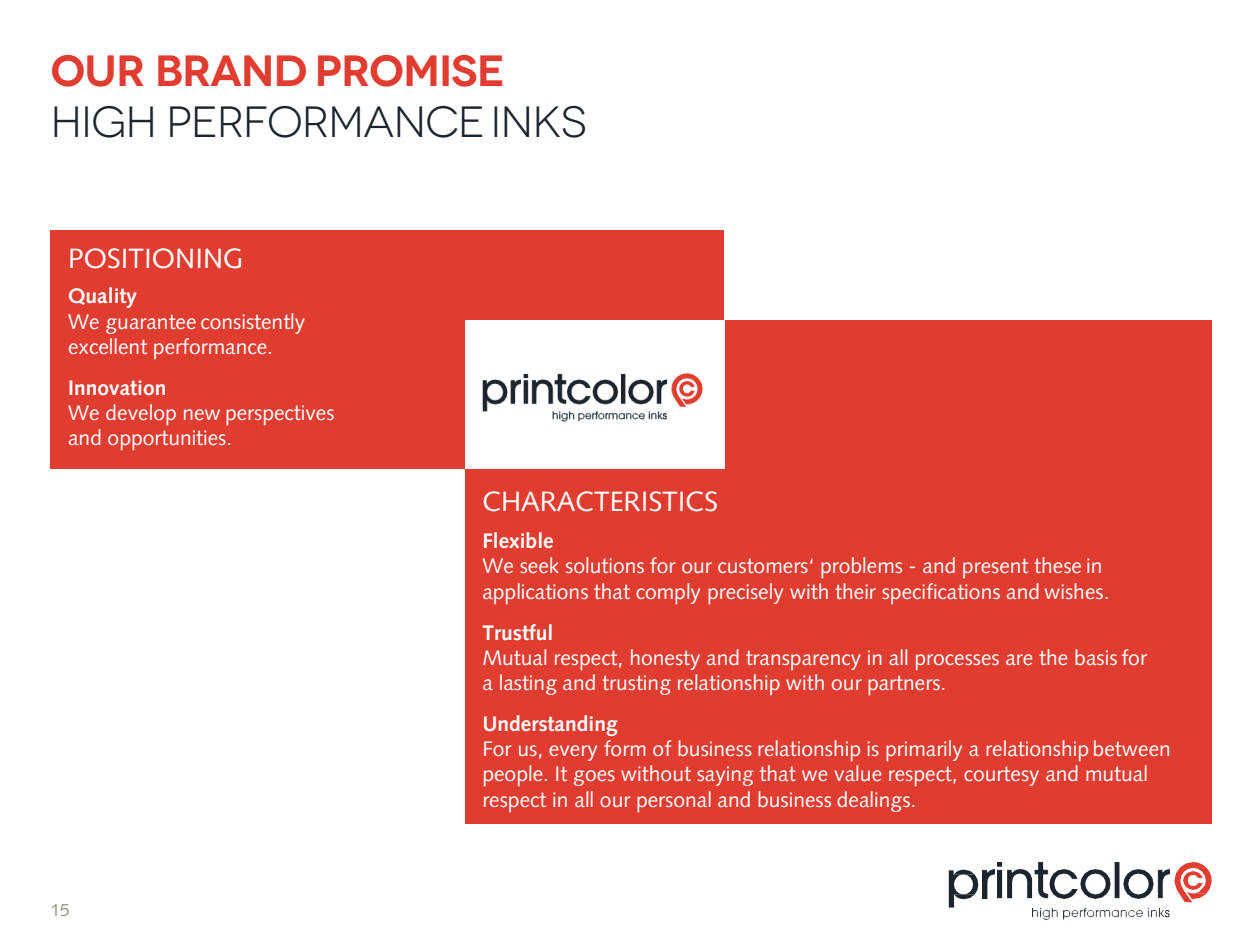
<style>
.page{position:relative;width:1260px;height:945px;background:#fff}
.page>*{position:absolute;margin:0;border:0;box-sizing:border-box;transform-origin:0 0}
.t1{font:43.75px "Novecentowide";letter-spacing:-.025em;color:#1c252d}
.t2{font:600 43.75px "Novecentowide";letter-spacing:-.025em;color:#e03c30}
.t3{font:28px "Syntax LTCE";color:#fff}
.t4{font:21px/25.2px "Syntax LTCE";color:#fff}
.t5{font:700 21px "Syntax LTCE";color:#fff}
.t6{font:17.5px "Syntax LTCE";color:#979271}
</style>
<div class="page">
<svg style="left:949px;top:870px;width:29px;height:38px"></svg>
<img style="left:982px;top:870px;width:12px;height:29px">
<img style="left:998px;top:863px;width:171px;height:57px">
<svg style="left:1175px;top:862px;width:37px;height:40px"></svg>
<img style="left:1184px;top:871px;width:18px;height:19px">
<div style="left:465px;top:320px;width:747px;height:504px;background:#e03c30"></div>
<div style="left:50px;top:231px;width:674px;height:238px;background:#e03c30"></div>
<img style="left:465px;top:320px;width:259px;height:149px">
<h2 class="t2" style="left:50px;top:46px;width:456px">OUR BRAND PROMISE</h2>
<h2 class="t1" style="left:50px;top:96px;width:538px">HIGH PERFORMANCEINKS</h2>
<h2 class="t3" style="left:68px;top:241px;width:177px">POSITIONING</h2>
<p class="t5" style="left:68px;top:284px;width:70px">Quality</p>
<p class="t4" style="left:68px;top:309px;width:239px">We guarantee consistently excellent performance.</p>
<p class="t5" style="left:68px;top:375px;width:100px">Innovation</p>
<p class="t4" style="left:68px;top:400px;width:268px">We develop new perspectives and opportunities.</p>
<p class="t6" style="left:51px;top:900px;width:21px">15</p>
<p class="t3" style="left:482px;top:484px;width:237px">CHARACTERISTICS</p>
<p class="t5" style="left:482px;top:529px;width:73px">Flexible</p>
<p class="t4" style="left:482px;top:554px;width:622px">We seek solutions for our customers‘ problems - and present these in</p>
<p class="t4" style="left:482px;top:579px;width:629px">applications that comply precisely with their specifications and wishes.</p>
<p class="t5" style="left:482px;top:620px;width:73px">Trustful</p>
<p class="t4" style="left:482px;top:645px;width:666px">Mutual respect, honesty and transparency in all processes are the basis for a lasting and trusting relationship with our partners.</p>
<p class="t5" style="left:482px;top:711px;width:137px">Understanding</p>
<p class="t4" style="left:482px;top:736px;width:690px">For us, every form of business relationship is primarily a relationship between people. It goes without saying that we value respect, courtesy and mutual respect in all our personal and business dealings.</p>
</div>
